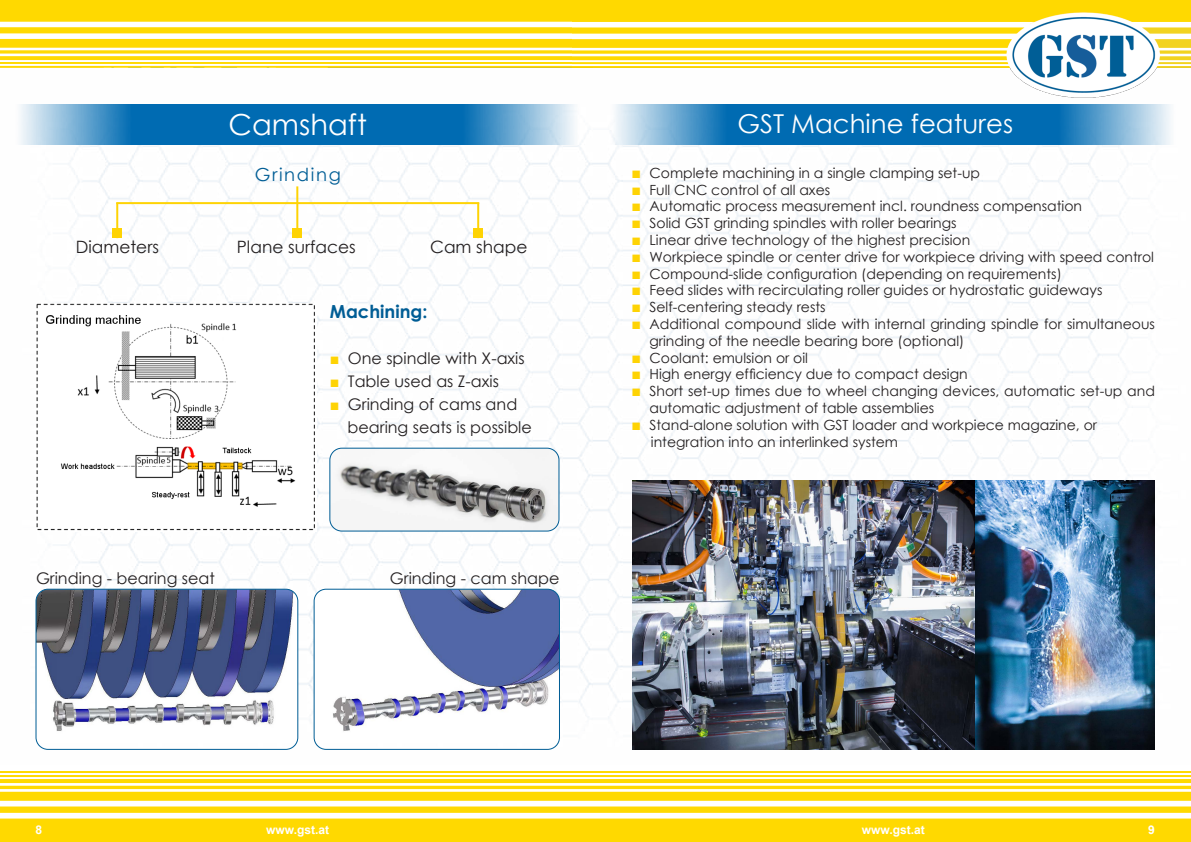
<style>
.page{position:relative;width:1191px;height:842px;background:#fff}
.page>*{position:absolute;margin:0;border:0;box-sizing:border-box;transform-origin:0 0}
.t1{font:29px "Century Gothic";color:#fff}
.t2{font:26px "Century Gothic";color:#fff}
.t3{font:700 18px "Century Gothic";color:#005d95}
.t4{font:18px "Century Gothic";letter-spacing:.09em;color:#005d95}
.t5{font:17px "Century Gothic";color:#231f20}
.t6{font:16px "Century Gothic";color:#231f20}
.t7{font:14px/16.8px "Century Gothic";color:#231f20}
.t8{font:700 12px "Arial";color:#fff}
.s1{font-family:"Arial";font-weight:700;color:#fed304}
.s2{font-family:"Arial";font-weight:700;font-size:16px;color:#fed304}
</style>
<div class="page">
<img style="left:0;top:771px;width:1191px;height:71px">
<img style="left:35px;top:145px;width:1120px;height:605px">
<img style="left:0;top:0;width:572px;height:68px">
<img style="left:572px;top:0;width:619px;height:98px">
<img style="left:20px;top:104px;width:1151px;height:41px">
<img style="left:330px;top:448px;width:229px;height:83px">
<div style="left:329px;top:448px;width:230px;height:83px;border:1px solid #005d95;border-radius:12px"></div>
<img style="left:36px;top:589px;width:262px;height:155px">
<div style="left:36px;top:589px;width:262px;height:161px;border:1px solid #005d95;border-radius:12px"></div>
<img style="left:314px;top:589px;width:245px;height:154px">
<div style="left:314px;top:589px;width:246px;height:161px;border:1px solid #005d95;border-radius:12px"></div>
<div style="left:112px;top:228px;width:10px;height:10px;background:#fed304"></div>
<div style="left:292px;top:228px;width:10px;height:10px;background:#fed304"></div>
<div style="left:473px;top:228px;width:10px;height:10px;background:#fed304"></div>
<hr style="left:116px;top:202px;width:363px;height:2px;background:#fed304">
<hr style="left:296px;top:186px;width:2px;height:52px;background:#fed304">
<hr style="left:116px;top:203px;width:2px;height:35px;background:#fed304">
<hr style="left:477px;top:203px;width:2px;height:35px;background:#fed304">
<img style="left:632px;top:480px;width:522px;height:269px">
<img style="left:36px;top:304px;width:280px;height:227px">
<p class="t1" style="left:229px;top:104px;width:140px">Camshaft</p>
<p class="t2" style="left:737px;top:106px;width:277px">GST Machine features</p>
<p class="t4" style="left:255px;top:162px;width:88px">Grinding</p>
<p class="t5" style="left:76px;top:235px;width:85px">Diameters</p>
<p class="t5" style="left:237px;top:235px;width:120px">Plane surfaces</p>
<p class="t5" style="left:430px;top:235px;width:99px">Cam shape</p>
<p class="t3" style="left:330px;top:298px;width:99px">Machining:</p>
<p class="t6" style="left:330px;top:347px;width:196px"><span class="s1">■</span> One spindle with X-axis</p>
<p class="t6" style="left:330px;top:370px;width:170px"><span class="s1">■</span> Table used as Z-axis</p>
<p class="t6" style="left:330px;top:393px;width:189px"><span class="s1">■</span> Grinding of cams and</p>
<p class="t6" style="left:347px;top:416px;width:186px">bearing seats is possible</p>
<p class="t6" style="left:36px;top:567px;width:180px">Grinding - bearing seat</p>
<p class="t6" style="left:390px;top:567px;width:171px">Grinding - cam shape</p>
<p class="t7" style="left:631px;top:164px;width:350px"><span class="s2">■</span> Complete machining in a single clamping set-up</p>
<p class="t7" style="left:631px;top:181px;width:200px"><span class="s2">■</span> Full CNC control of all axes</p>
<p class="t7" style="left:631px;top:198px;width:452px"><span class="s2">■</span> Automatic process measurement incl. roundness compensation</p>
<p class="t7" style="left:631px;top:214px;width:326px"><span class="s2">■</span> Solid GST grinding spindles with roller bearings</p>
<p class="t7" style="left:631px;top:231px;width:340px"><span class="s2">■</span> Linear drive technology of the highest precision</p>
<p class="t7" style="left:631px;top:248px;width:524px"><span class="s2">■</span> Workpiece spindle or center drive for workpiece driving with speed control</p>
<p class="t7" style="left:631px;top:265px;width:432px"><span class="s2">■</span> Compound-slide configuration (depending on requirements)</p>
<p class="t7" style="left:631px;top:282px;width:472px"><span class="s2">■</span> Feed slides with recirculating roller guides or hydrostatic guideways</p>
<p class="t7" style="left:631px;top:298px;width:196px"><span class="s2">■</span> Self-centering steady rests</p>
<p class="t7" style="left:649px;top:315px;width:507px;text-indent:-18px"><span class="s2">■</span> Additional compound slide with internal grinding spindle for simultaneous grinding of the needle bearing bore (optional)</p>
<p class="t7" style="left:631px;top:349px;width:178px"><span class="s2">■</span> Coolant: emulsion or oil</p>
<p class="t7" style="left:631px;top:366px;width:338px"><span class="s2">■</span> High energy efficiency due to compact design</p>
<p class="t7" style="left:649px;top:382px;width:507px;text-indent:-18px"><span class="s2">■</span> Short set-up times due to wheel changing devices, automatic set-up and automatic adjustment of table assemblies</p>
<p class="t7" style="left:631px;top:416px;width:467px"><span class="s2">■</span> Stand-alone solution with GST loader and workpiece magazine, or</p>
<p class="t7" style="left:651px;top:433px;width:249px">integration into an interlinked system</p>
<p class="t8" style="left:36px;top:821px;width:8px">8</p>
<p class="t8" style="left:266px;top:821px;width:64px">www.gst.at</p>
<p class="t8" style="left:861px;top:821px;width:64px">www.gst.at</p>
<p class="t8" style="left:1148px;top:821px;width:8px">9</p>
</div>
